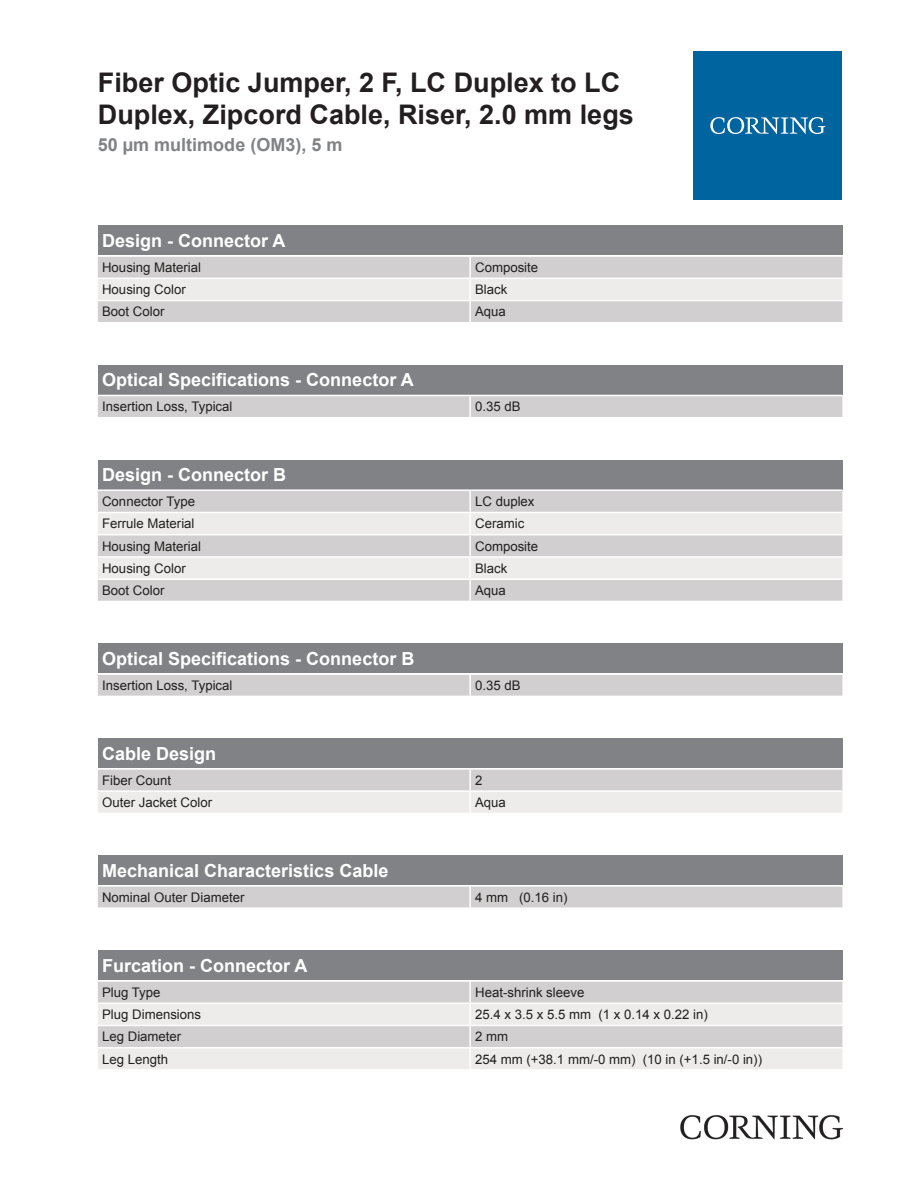
<style>
.page{position:relative;width:919px;height:1187px;background:#fff}
.page>*{position:absolute;margin:0;border:0;box-sizing:border-box;transform-origin:0 0}
.t1{font:700 27px/32.4px "Arial";color:#231f20}
.t2{font:700 18px "Arial";color:#fff}
.t3{font:700 18px "Arial";color:#808285}
.t4{font:13.2px "Arial";color:#231f20}
</style>
<div class="page">
<div style="left:98px;top:225px;width:744px;height:30px;background:#808285"></div>
<div style="left:98px;top:257px;width:744px;height:65px;background:#d1cfcf"></div>
<div style="left:98px;top:279px;width:744px;height:21px;background:#edeceb"></div>
<hr style="left:469px;top:257px;width:2px;height:20px;background:#fff">
<hr style="left:469px;top:279px;width:2px;height:21px;background:#fff">
<hr style="left:469px;top:301px;width:2px;height:21px;background:#fff">
<hr style="left:98px;top:277px;width:372px;height:2px;background:#fff">
<hr style="left:470px;top:277px;width:372px;height:2px;background:#fff">
<hr style="left:98px;top:300px;width:372px;height:1px;background:#fff">
<hr style="left:470px;top:300px;width:372px;height:1px;background:#fff">
<div style="left:98px;top:365px;width:744px;height:29px;background:#808285"></div>
<div style="left:98px;top:396px;width:744px;height:21px;background:#d1cfcf"></div>
<hr style="left:469px;top:396px;width:2px;height:21px;background:#fff">
<div style="left:98px;top:459px;width:744px;height:30px;background:#808285"></div>
<div style="left:98px;top:491px;width:744px;height:109px;background:#d1cfcf"></div>
<svg style="left:98px;top:513px;width:744px;height:65px;background:#e4e2e2"></svg>
<hr style="left:469px;top:491px;width:2px;height:20px;background:#fff">
<hr style="left:469px;top:513px;width:2px;height:21px;background:#fff">
<hr style="left:469px;top:535px;width:2px;height:21px;background:#fff">
<hr style="left:469px;top:557px;width:2px;height:21px;background:#fff">
<hr style="left:469px;top:580px;width:2px;height:20px;background:#fff">
<hr style="left:98px;top:511px;width:372px;height:2px;background:#fff">
<hr style="left:470px;top:511px;width:372px;height:2px;background:#fff">
<hr style="left:98px;top:534px;width:372px;height:1px;background:#fff">
<hr style="left:470px;top:534px;width:372px;height:1px;background:#fff">
<hr style="left:98px;top:556px;width:372px;height:1px;background:#fff">
<hr style="left:470px;top:556px;width:372px;height:1px;background:#fff">
<hr style="left:98px;top:578px;width:372px;height:2px;background:#fff">
<hr style="left:470px;top:578px;width:372px;height:2px;background:#fff">
<div style="left:98px;top:643px;width:744px;height:30px;background:#808285"></div>
<div style="left:98px;top:675px;width:744px;height:20px;background:#d1cfcf"></div>
<hr style="left:469px;top:675px;width:2px;height:20px;background:#fff">
<div style="left:98px;top:738px;width:744px;height:30px;background:#808285"></div>
<svg style="left:98px;top:769px;width:744px;height:43px;background:#e0dede"></svg>
<hr style="left:469px;top:769px;width:2px;height:21px;background:#fff">
<hr style="left:469px;top:791px;width:2px;height:21px;background:#fff">
<hr style="left:98px;top:790px;width:372px;height:1px;background:#fff">
<hr style="left:470px;top:790px;width:372px;height:1px;background:#fff">
<div style="left:98px;top:855px;width:744px;height:30px;background:#808285"></div>
<div style="left:98px;top:886px;width:744px;height:21px;background:#d1cfcf"></div>
<hr style="left:469px;top:886px;width:2px;height:21px;background:#fff">
<div style="left:98px;top:950px;width:744px;height:30px;background:#808285"></div>
<div style="left:98px;top:981px;width:744px;height:21px;background:#d1cfcf"></div>
<svg style="left:98px;top:1004px;width:744px;height:65px;background:#e4e2e2"></svg>
<hr style="left:469px;top:981px;width:2px;height:21px;background:#fff">
<hr style="left:469px;top:1003px;width:2px;height:21px;background:#fff">
<hr style="left:469px;top:1026px;width:2px;height:20px;background:#fff">
<hr style="left:469px;top:1048px;width:2px;height:21px;background:#fff">
<hr style="left:98px;top:1024px;width:372px;height:2px;background:#fff">
<hr style="left:470px;top:1024px;width:372px;height:2px;background:#fff">
<hr style="left:98px;top:1046px;width:372px;height:2px;background:#fff">
<hr style="left:470px;top:1046px;width:372px;height:2px;background:#fff">
<div style="left:693px;top:51px;width:149px;height:149px;background:#00649e"></div>
<svg style="left:710px;top:117px;width:115px;height:17px"></svg>
<img style="left:680px;top:1115px;width:162px;height:24px">
<h1 class="t1" style="left:98px;top:66px;width:537px">Fiber Optic Jumper, 2 F, LC Duplex to LC<br>Duplex, Zipcord Cable, Riser, 2.0 mm legs</h1>
<h2 class="t3" style="left:98px;top:132px;width:246px">50 µm multimode (OM3), 5 m</h2>
<h2 class="t2" style="left:102px;top:228px;width:185px">Design - Connector A</h2>
<p class="t4" style="left:102px;top:258px;width:101px">Housing Material</p>
<p class="t4" style="left:475px;top:258px;width:65px">Composite</p>
<p class="t4" style="left:102px;top:280px;width:85px">Housing Color</p>
<p class="t4" style="left:475px;top:280px;width:34px">Black</p>
<p class="t4" style="left:102px;top:302px;width:64px">Boot Color</p>
<p class="t4" style="left:475px;top:302px;width:32px">Aqua</p>
<h2 class="t2" style="left:102px;top:367px;width:313px">Optical Specifications - Connector A</h2>
<p class="t4" style="left:102px;top:397px;width:132px">Insertion Loss, Typical</p>
<p class="t4" style="left:475px;top:397px;width:47px">0.35 dB</p>
<h2 class="t2" style="left:102px;top:462px;width:186px">Design - Connector B</h2>
<p class="t4" style="left:102px;top:492px;width:94px">Connector Type</p>
<p class="t4" style="left:475px;top:492px;width:61px">LC duplex</p>
<p class="t4" style="left:102px;top:514px;width:94px">Ferrule Material</p>
<p class="t4" style="left:475px;top:514px;width:51px">Ceramic</p>
<p class="t4" style="left:102px;top:537px;width:101px">Housing Material</p>
<p class="t4" style="left:475px;top:537px;width:65px">Composite</p>
<p class="t4" style="left:102px;top:559px;width:85px">Housing Color</p>
<p class="t4" style="left:475px;top:559px;width:34px">Black</p>
<p class="t4" style="left:102px;top:581px;width:64px">Boot Color</p>
<p class="t4" style="left:475px;top:581px;width:32px">Aqua</p>
<h2 class="t2" style="left:102px;top:646px;width:314px">Optical Specifications - Connector B</h2>
<p class="t4" style="left:102px;top:676px;width:132px">Insertion Loss, Typical</p>
<p class="t4" style="left:475px;top:676px;width:47px">0.35 dB</p>
<h2 class="t2" style="left:102px;top:740px;width:116px">Cable Design</h2>
<p class="t4" style="left:102px;top:771px;width:70px">Fiber Count</p>
<p class="t4" style="left:475px;top:771px;width:9px">2</p>
<p class="t4" style="left:102px;top:793px;width:112px">Outer Jacket Color</p>
<p class="t4" style="left:475px;top:793px;width:32px">Aqua</p>
<h2 class="t2" style="left:102px;top:857px;width:288px">Mechanical Characteristics Cable</h2>
<p class="t4" style="left:102px;top:887px;width:144px">Nominal Outer Diameter</p>
<p class="t4" style="left:475px;top:887px;width:94px">4 mm (0.16 in)</p>
<h2 class="t2" style="left:102px;top:952px;width:207px">Furcation - Connector A</h2>
<p class="t4" style="left:102px;top:983px;width:60px">Plug Type</p>
<p class="t4" style="left:475px;top:983px;width:111px">Heat-shrink sleeve</p>
<p class="t4" style="left:102px;top:1005px;width:101px">Plug Dimensions</p>
<p class="t4" style="left:475px;top:1005px;width:234px">25.4 x 3.5 x 5.5 mm (1 x 0.14 x 0.22 in)</p>
<p class="t4" style="left:102px;top:1027px;width:81px">Leg Diameter</p>
<p class="t4" style="left:475px;top:1027px;width:34px">2 mm</p>
<p class="t4" style="left:102px;top:1049px;width:68px">Leg Length</p>
<p class="t4" style="left:475px;top:1049px;width:288px">254 mm (+38.1 mm/-0 mm) (10 in (+1.5 in/-0 in))</p>
</div>
